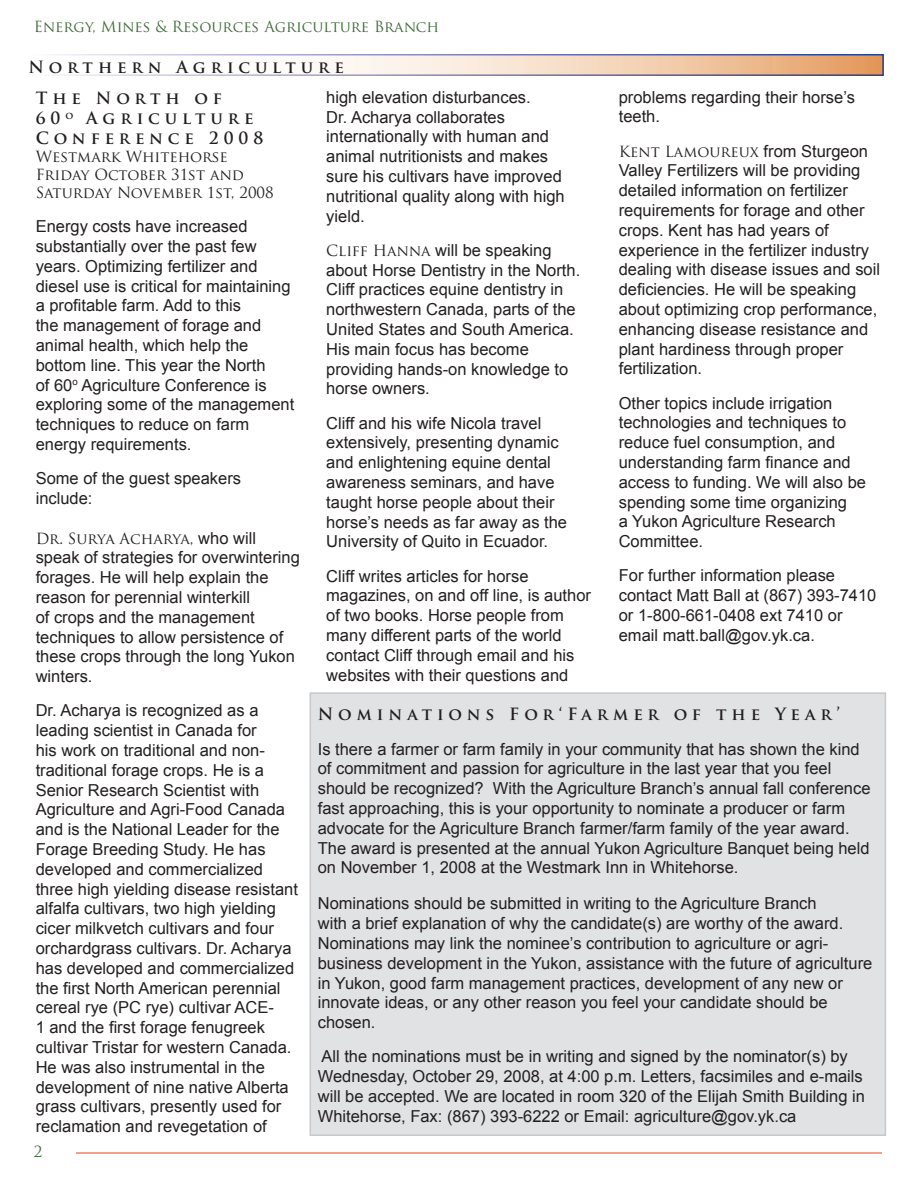
<style>
.page{position:relative;width:918px;height:1188px;background:#fff}
.page>*{position:absolute;margin:0;border:0;box-sizing:border-box;transform-origin:0 0}
.t1{font:16.5px/19.8px "Arial";color:#231f20}
.t2{font:700 16.5px/31.8px "Trajan Pro";letter-spacing:.3em;color:#231f20}
.t3{font:15px/18px "Trajan Pro";color:#231f20}
.t4{font:15px "Trajan Pro";color:#3f6b3a}
.s1{font-family:"Arial";font-size:16.5px}
.s2{font-family:"Trajan Pro";font-size:15px}
</style>
<div class="page">
<hr style="left:76px;top:1152px;width:806px;height:1px;background:#f69f8d">
<div style="left:310px;top:693px;width:575px;height:442px;background:#e1e2e4"></div>
<div style="left:310px;top:692px;width:576px;height:444px;border:2px solid #c7c8ca"></div>
<svg style="left:320px;top:57px;width:561px;height:16px;background:#f3d3b6"></svg>
<div style="left:27px;top:54px;width:857px;height:22px;border:2px solid #fff"></div>
<p class="t4" style="left:34px;top:17px;width:407px">Energy, Mines &amp; Resources Agriculture Branch</p>
<p class="t2" style="left:36px;top:51px;width:310px;text-indent:-7px">Northern Agriculture<br>The North of</p>
<p class="t2" style="left:36px;top:109px;width:229px;line-height:19.8px">60 <sup>o</sup> Agriculture<br>Conference 2008</p>
<p class="t3" style="left:36px;top:148px;width:240px">Westmark Whitehorse<br>Friday October 31st and<br>Saturday November 1st, 2008</p>
<p class="t1" style="left:36px;top:217px;width:260px">Energy costs have increased substantially over the past few years. Optimizing fertilizer and diesel use is critical for maintaining a profitable farm. Add to this<br>the management of forage and animal health, which help the bottom line. This year the North<br>of 60<sup>o</sup> Agriculture Conference is exploring some of the management techniques to reduce on farm energy requirements.</p>
<p class="t1" style="left:36px;top:469px;width:207px">Some of the guest speakers include:</p>
<p class="t3" style="left:36px;top:529px;width:222px">Dr. Surya Acharya, <span class="s1">who will</span></p>
<p class="t1" style="left:36px;top:548px;width:266px">speak of strategies for overwintering forages. He will help explain the reason for perennial winterkill<br>of crops and the management techniques to allow persistence of these crops through the long Yukon winters.</p>
<p class="t1" style="left:36px;top:701px;width:264px">Dr. Acharya is recognized as a leading scientist in Canada for<br>his work on traditional and non&shy;traditional forage crops. He is a Senior Research Scientist with Agriculture and Agri-Food Canada and is the National Leader for the Forage Breeding Study. He has developed and commercialized three high yielding disease resistant alfalfa cultivars, two high yielding cicer milkvetch cultivars and four orchardgrass cultivars. Dr. Acharya has developed and commercialized the first North American perennial cereal rye (PC rye) cultivar ACE-<br>1 and the first forage fenugreek cultivar Tristar for western Canada.<br>He was also instrumental in the development of nine native Alberta grass cultivars, presently used for reclamation and revegetation of</p>
<p class="t1" style="left:619px;top:87px;width:238px">problems regarding their horse’s teeth.</p>
<p class="t3" style="left:619px;top:142px;width:251px">Kent Lamoureux <span class="s1">from Sturgeon</span></p>
<p class="t1" style="left:619px;top:161px;width:263px">Valley Fertilizers will be providing detailed information on fertilizer requirements for forage and other crops. Kent has had years of experience in the fertilizer industry dealing with disease issues and soil deficiencies. He will be speaking about optimizing crop performance, enhancing disease resistance and plant hardiness through proper fertilization.</p>
<p class="t1" style="left:619px;top:393px;width:249px">Other topics include irrigation technologies and techniques to reduce fuel consumption, and understanding farm finance and access to funding. We will also be spending some time organizing<br>a Yukon Agriculture Research<br>Committee.</p>
<p class="t1" style="left:619px;top:566px;width:259px">For further information please contact Matt Ball at (867) 393-7410 or 1-800-661-0408 ext 7410 or email matt.ball@gov.yk.ca.</p>
<p class="t1" style="left:326px;top:87px;width:240px">high elevation disturbances.<br>Dr. Acharya collaborates internationally with human and animal nutritionists and makes sure his cultivars have improved nutritional quality along with high yield.</p>
<p class="t1" style="left:326px;top:240px;width:256px"><span class="s2">Cliff Hanna</span> will be speaking about Horse Dentistry in the North.<br>Cliff practices equine dentistry in northwestern Canada, parts of the<br>United States and South America.<br>His main focus has become providing hands-on knowledge to horse owners.</p>
<p class="t1" style="left:326px;top:413px;width:242px">Cliff and his wife Nicola travel extensively, presenting dynamic and enlightening equine dental awareness seminars, and have taught horse people about their horse’s needs as far away as the<br>University of Quito in Ecuador.</p>
<p class="t1" style="left:326px;top:566px;width:266px">Cliff writes articles for horse magazines, on and off line, is author of two books. Horse people from many different parts of the world contact Cliff through email and his websites with their questions and</p>
<p class="t2" style="left:318px;top:699px;width:524px">Nominations For‘Farmer of the Year’</p>
<p class="t1" style="left:318px;top:739px;width:554px">Is there a farmer or farm family in your community that has shown the kind of commitment and passion for agriculture in the last year that you feel should be recognized? With the Agriculture Branch’s annual fall conference fast approaching, this is your opportunity to nominate a producer or farm advocate for the Agriculture Branch farmer/farm family of the year award.<br>The award is presented at the annual Yukon Agriculture Banquet being held on November 1, 2008 at the Westmark Inn in Whitehorse.</p>
<p class="t1" style="left:318px;top:894px;width:556px">Nominations should be submitted in writing to the Agriculture Branch<br>with a brief explanation of why the candidate(s) are worthy of the award.<br>Nominations may link the nominee’s contribution to agriculture or agri&shy;business development in the Yukon, assistance with the future of agriculture in Yukon, good farm management practices, development of any new or innovate ideas, or any other reason you feel your candidate should be chosen.</p>
<p class="t1" style="left:318px;top:1047px;width:549px">All the nominations must be in writing and signed by the nominator(s) by Wednesday, October 29, 2008, at 4:00 p.m. Letters, facsimiles and e-mails will be accepted. We are located in room 320 of the Elijah Smith Building in Whitehorse, Fax: (867) 393-6222 or Email: agriculture@gov.yk.ca</p>
<p class="t4" style="left:34px;top:1142px;width:10px">2</p>
</div>
